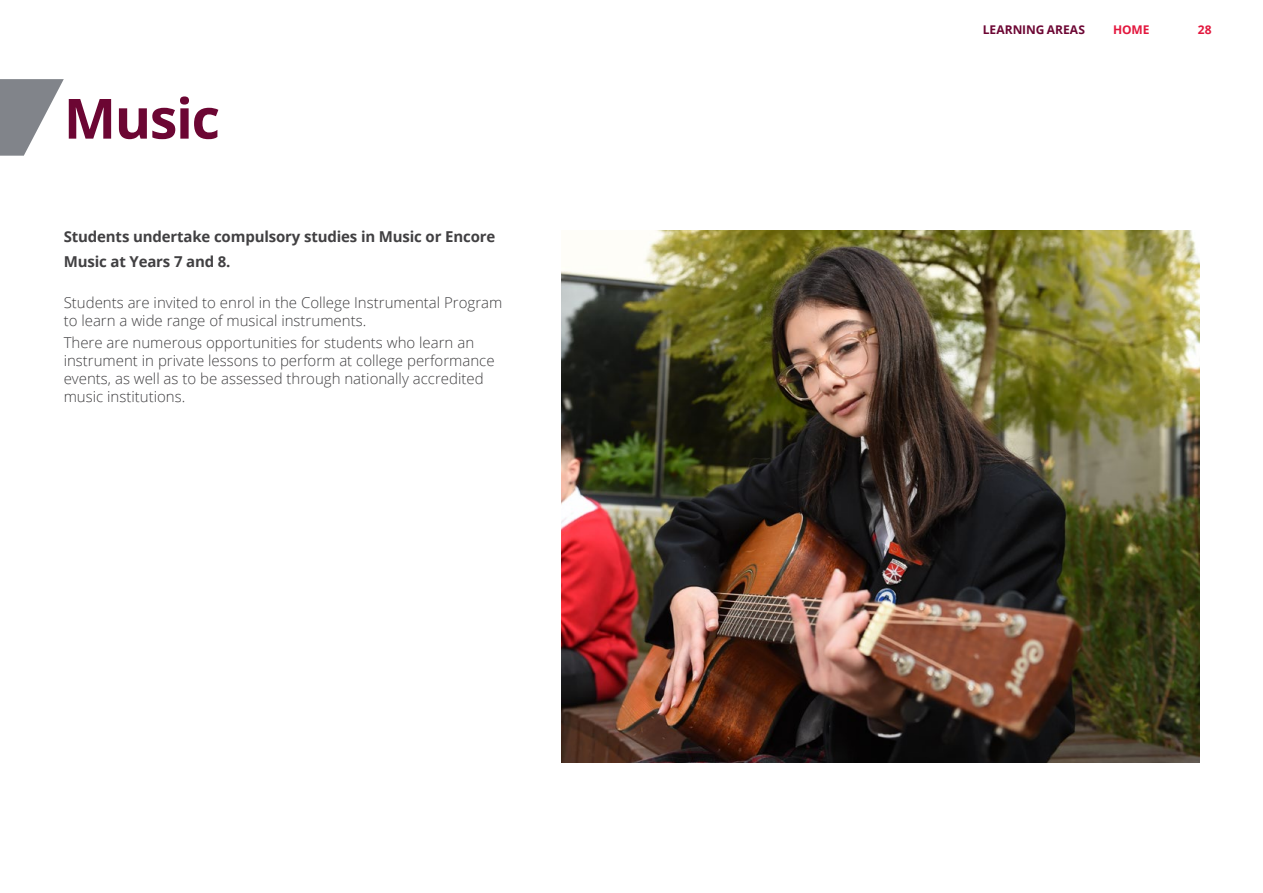
<style>
.page{position:relative;width:1263px;height:893px;background:#fff}
.page>*{position:absolute;margin:0;border:0;box-sizing:border-box;transform-origin:0 0}
.t1{font:700 55.5px "Open Sans";letter-spacing:-.025em;color:#6c0633}
.t2{font:300 15px/18px "Open Sans";color:#414042}
.t3{font:700 15px/25.2px "Open Sans";letter-spacing:-.01em;color:#414042}
.t4{font:700 12px "Open Sans";color:#6c0633}
.t5{font:700 12px "Open Sans";letter-spacing:-.01em;color:#e3173e}
</style>
<div class="page">
<img style="left:561px;top:231px;width:638px;height:531px">
<svg style="left:0;top:79px;width:64px;height:77px"></svg>
<h1 class="t1" style="left:64px;top:79px;width:158px">Music</h1>
<p class="t3" style="left:64px;top:224px;width:433px">Students undertake compulsory studies in Music or Encore<br>Music at Years 7 and 8.</p>
<p class="t2" style="left:64px;top:293px;width:440px">Students are invited to enrol in the College Instrumental Program to learn a wide range of musical instruments.</p>
<p class="t2" style="left:64px;top:333px;width:432px">There are numerous opportunities for students who learn an instrument in private lessons to perform at college performance events, as well as to be assessed through nationally accredited music institutions.</p>
<p class="t4" style="left:983px;top:21px;width:104px">LEARNING AREAS</p>
<p class="t5" style="left:1113px;top:21px;width:38px">HOME</p>
<p class="t5" style="left:1198px;top:21px;width:15px">28</p>
</div>
